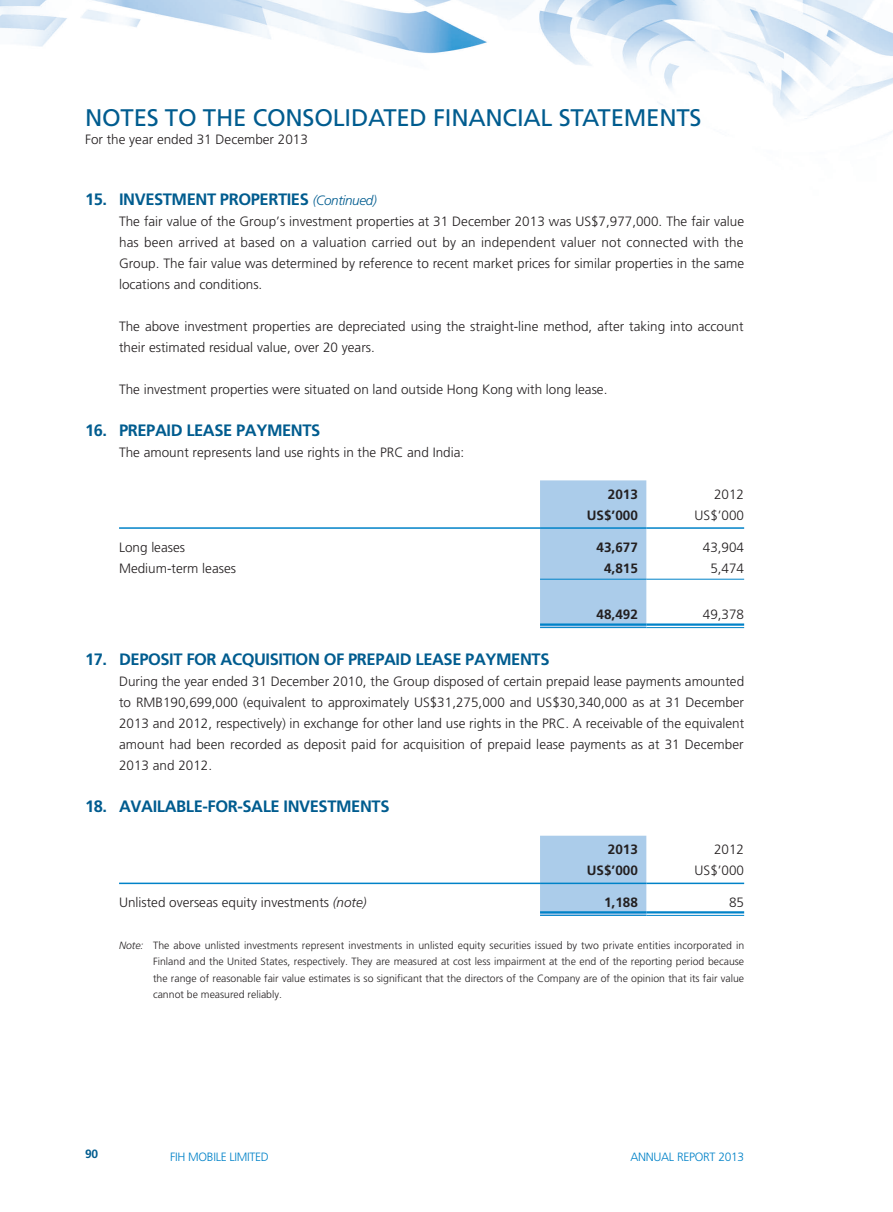
<style>
.page{position:relative;width:893px;height:1212px;background:#fff}
.page>*{position:absolute;margin:0;border:0;box-sizing:border-box;transform-origin:0 0}
.t1{font:24px "Frutiger LT Std";letter-spacing:-.01em;color:#005c8f}
._01_H1{font:700 16.5px "Frutiger LT Std";letter-spacing:-.025em;color:#005c8f}
._00_txt{font:300 13.5px/21px "Frutiger LT Std";color:#231f20;text-align:justify}
._50_Table_txt{font:300 13.5px "Frutiger LT Std";color:#231f20}
._50_Table_txt-2{font:700 13.5px "Frutiger LT Std";color:#231f20}
.t2{font:300 12px "Frutiger LT Std";letter-spacing:-.025em;color:#0082c8}
.t3{font:700 12px "Frutiger LT Std";color:#005c8f}
._06_Notes{font:300 10.5px/16.5px "Frutiger LT Std";color:#231f20;text-align:justify}
.s1{font-weight:300;font-style:italic;font-size:13.5px}
.s2{font-style:italic}
</style>
<div class="page">
<img style="left:0;top:0;width:893px;height:916px">
<div style="left:540px;top:480px;width:106px;height:147px;background:#abccea"></div>
<hr style="left:119px;top:527px;width:421px;height:2px;background:#0082c8">
<hr style="left:540px;top:527px;width:106px;height:2px;background:#0082c8">
<hr style="left:646px;top:527px;width:98px;height:2px;background:#0082c8">
<hr style="left:540px;top:579px;width:106px;height:1px;background:#0082c8">
<hr style="left:646px;top:579px;width:98px;height:1px;background:#0082c8">
<hr style="left:540px;top:623px;width:106px;height:3px;background:#0082c8">
<hr style="left:540px;top:627px;width:106px;height:1px;background:#0082c8">
<hr style="left:646px;top:623px;width:98px;height:3px;background:#0082c8">
<hr style="left:646px;top:627px;width:98px;height:1px;background:#0082c8">
<div style="left:540px;top:836px;width:106px;height:79px;background:#abccea"></div>
<hr style="left:119px;top:882px;width:421px;height:2px;background:#0082c8">
<hr style="left:540px;top:882px;width:106px;height:2px;background:#0082c8">
<hr style="left:646px;top:882px;width:98px;height:2px;background:#0082c8">
<hr style="left:540px;top:911px;width:106px;height:2px;background:#0082c8">
<hr style="left:540px;top:915px;width:106px;height:1px;background:#0082c8">
<hr style="left:646px;top:911px;width:98px;height:2px;background:#0082c8">
<hr style="left:646px;top:915px;width:98px;height:1px;background:#0082c8">
<h1 class="t1" style="left:85px;top:104px;width:618px">NOTES TO THE CONSOLIDATED FINANCIAL STATEMENTS</h1>
<p class="_00_txt" style="left:85px;top:129px;width:224px">For the year ended 31 December 2013</p>
<p class="_01_H1" style="left:85px;top:190px;width:293px">15. INVESTMENT PROPERTIES <span class="s1">(Continued)</span></p>
<p class="_00_txt" style="left:119px;top:211px;width:627px">The fair value of the Group’s investment properties at 31 December 2013 was US$7,977,000. The fair value has been arrived at based on a valuation carried out by an independent valuer not connected with the Group. The fair value was determined by reference to recent market prices for similar properties in the same locations and conditions.</p>
<p class="_00_txt" style="left:119px;top:316px;width:626px">The above investment properties are depreciated using the straight-line method, after taking into account their estimated residual value, over 20 years.</p>
<p class="_00_txt" style="left:119px;top:379px;width:490px">The investment properties were situated on land outside Hong Kong with long lease.</p>
<p class="_01_H1" style="left:85px;top:421px;width:237px">16. PREPAID LEASE PAYMENTS</p>
<p class="_00_txt" style="left:119px;top:442px;width:347px">The amount represents land use rights in the PRC and India:</p>
<p class="_50_Table_txt-2" style="left:608px;top:486px;width:32px">2013</p>
<p class="_50_Table_txt" style="left:714px;top:487px;width:32px">2012</p>
<p class="_50_Table_txt-2" style="left:587px;top:507px;width:53px">US$’000</p>
<p class="_50_Table_txt" style="left:695px;top:508px;width:51px">US$’000</p>
<p class="_50_Table_txt" style="left:119px;top:539px;width:68px">Long leases</p>
<p class="_50_Table_txt-2" style="left:597px;top:539px;width:43px">43,677</p>
<p class="_50_Table_txt" style="left:703px;top:539px;width:43px">43,904</p>
<p class="_50_Table_txt" style="left:119px;top:560px;width:118px">Medium-term leases</p>
<p class="_50_Table_txt-2" style="left:604px;top:560px;width:35px">4,815</p>
<p class="_50_Table_txt" style="left:710px;top:560px;width:35px">5,474</p>
<p class="_50_Table_txt-2" style="left:597px;top:607px;width:43px">48,492</p>
<p class="_50_Table_txt" style="left:703px;top:607px;width:43px">49,378</p>
<p class="_01_H1" style="left:85px;top:650px;width:466px">17. DEPOSIT FOR ACQUISITION OF PREPAID LEASE PAYMENTS</p>
<p class="_00_txt" style="left:119px;top:671px;width:627px">During the year ended 31 December 2010, the Group disposed of certain prepaid lease payments amounted to RMB190,699,000 (equivalent to approximately US$31,275,000 and US$30,340,000 as at 31 December 2013 and 2012, respectively) in exchange for other land use rights in the PRC. A receivable of the equivalent amount had been recorded as deposit paid for acquisition of prepaid lease payments as at 31 December 2013 and 2012.</p>
<p class="_01_H1" style="left:85px;top:797px;width:306px">18. AVAILABLE-FOR-SALE INVESTMENTS</p>
<p class="_50_Table_txt-2" style="left:608px;top:842px;width:32px">2013</p>
<p class="_50_Table_txt" style="left:714px;top:842px;width:32px">2012</p>
<p class="_50_Table_txt-2" style="left:587px;top:863px;width:53px">US$’000</p>
<p class="_50_Table_txt" style="left:695px;top:863px;width:51px">US$’000</p>
<p class="_50_Table_txt" style="left:119px;top:895px;width:249px">Unlisted overseas equity investments <span class="s2">(note)</span></p>
<p class="_50_Table_txt-2" style="left:604px;top:894px;width:35px">1,188</p>
<p class="_50_Table_txt" style="left:729px;top:895px;width:17px">85</p>
<p class="_06_Notes" style="left:153px;top:937px;width:593px;text-indent:-34px"><span class="s2">Note:</span> The above unlisted investments represent investments in unlisted equity securities issued by two private entities incorporated in Finland and the United States, respectively. They are measured at cost less impairment at the end of the reporting period because the range of reasonable fair value estimates is so significant that the directors of the Company are of the opinion that its fair value cannot be measured reliably.</p>
<p class="t3" style="left:85px;top:1147px;width:15px">90</p>
<p class="t2" style="left:170px;top:1149px;width:100px">FIH MOBILE LIMITED</p>
<p class="t2" style="left:630px;top:1149px;width:115px">ANNUAL REPORT 2013</p>
</div>
